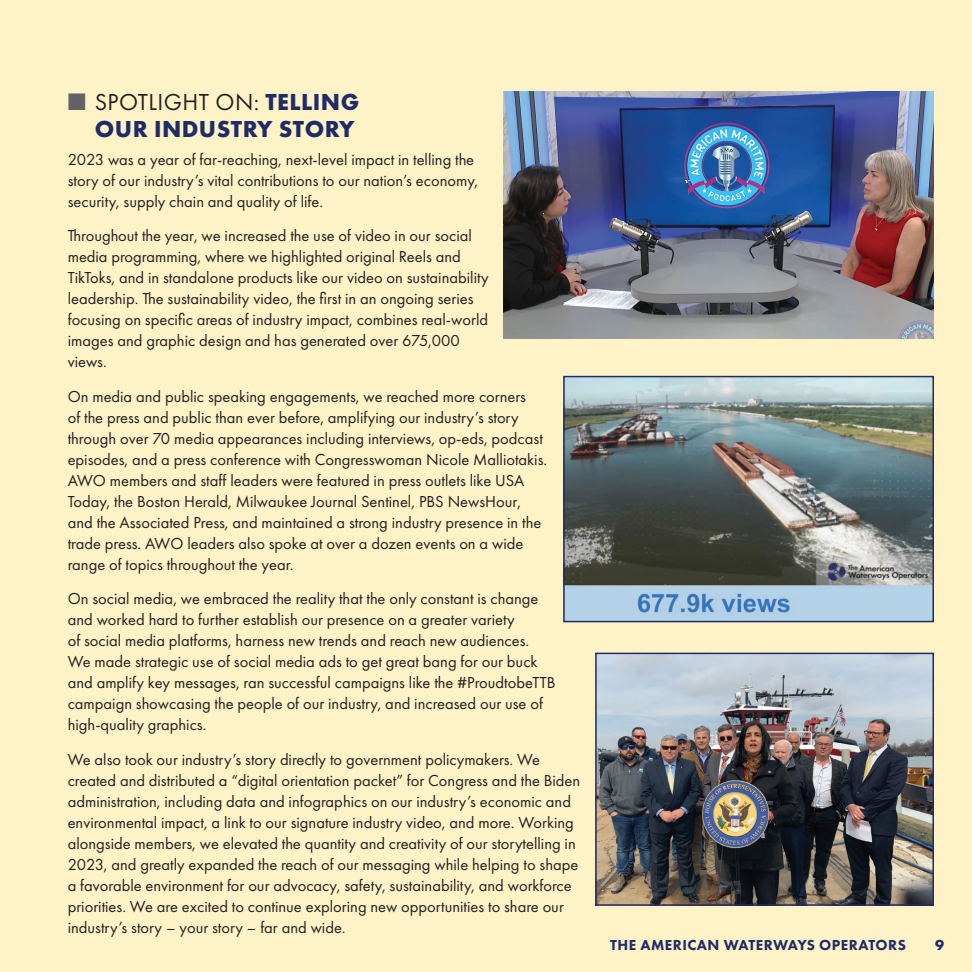
<style>
.page{position:relative;width:972px;height:972px;background:#fef2c7}
.page>*{position:absolute;margin:0;border:0;box-sizing:border-box;transform-origin:0 0}
.t1{font:700 24px/27px "Futura PT";letter-spacing:.02em;color:#202c68;text-align:right}
.t2{font:16.5px/21px "Futura PT";color:#231f20}
.t3{font:800 15px "Futura PT";letter-spacing:.03em;color:#202c68}
.t4{font:700 15px "Futura PT";color:#202c68}
.s1{color:#636366}
.s2{font-weight:400;color:#231f20}
</style>
<div class="page">
<img style="left:504px;top:92px;width:430px;height:247px">
<img style="left:598px;top:656px;width:333px;height:247px">
<div style="left:595px;top:653px;width:339px;height:253px;border:2px solid #202c68"></div>
<img style="left:566px;top:379px;width:365px;height:240px">
<div style="left:563px;top:376px;width:371px;height:246px;border:2px solid #202c68"></div>
<h1 class="t1" style="left:68px;top:88px;width:293px"><span class="s1">■</span> <span class="s2">SPOTLIGHT ON:</span> TELLING<br>OUR INDUSTRY STORY</h1>
<p class="t2" style="left:68px;top:148px;width:412px">2023 was a year of far-reaching, next-level impact in telling the story of our industry’s vital contributions to our nation’s economy, security, supply chain and quality of life.</p>
<p class="t2" style="left:68px;top:225px;width:423px">Throughout the year, we increased the use of video in our social media programming, where we highlighted original Reels and TikToks, and in standalone products like our video on sustainability leadership. The sustainability video, the first in an ongoing series focusing on specific areas of industry impact, combines real-world images and graphic design and has generated over 675,000 views.</p>
<p class="t2" style="left:68px;top:385px;width:481px">On media and public speaking engagements, we reached more corners<br>of the press and public than ever before, amplifying our industry’s story through over 70 media appearances including interviews, op-eds, podcast episodes, and a press conference with Congresswoman Nicole Malliotakis.<br>AWO members and staff leaders were featured in press outlets like USA Today, the Boston Herald, Milwaukee Journal Sentinel, PBS NewsHour, and the Associated Press, and maintained a strong industry presence in the trade press. AWO leaders also spoke at over a dozen events on a wide range of topics throughout the year.</p>
<p class="t2" style="left:68px;top:588px;width:489px">On social media, we embraced the reality that the only constant is change and worked hard to further establish our presence on a greater variety<br>of social media platforms, harness new trends and reach new audiences.<br>We made strategic use of social media ads to get great bang for our buck and amplify key messages, ran successful campaigns like the #ProudtobeTTB campaign showcasing the people of our industry, and increased our use of high-quality graphics.</p>
<p class="t2" style="left:68px;top:749px;width:514px">We also took our industry’s story directly to government policymakers. We created and distributed a “digital orientation packet” for Congress and the Biden administration, including data and infographics on our industry’s economic and environmental impact, a link to our signature industry video, and more. Working alongside members, we elevated the quantity and creativity of our storytelling in 2023, and greatly expanded the reach of our messaging while helping to shape a favorable environment for our advocacy, safety, sustainability, and workforce priorities. We are excited to continue exploring new opportunities to share our industry’s story – your story – far and wide.</p>
<p class="t4" style="left:936px;top:933px;width:10px">9</p>
<p class="t3" style="left:610px;top:935px;width:297px">THE AMERICAN WATERWAYS OPERATORS</p>
<p class="t4" style="left:935px;top:935px;width:10px">9</p>
</div>
